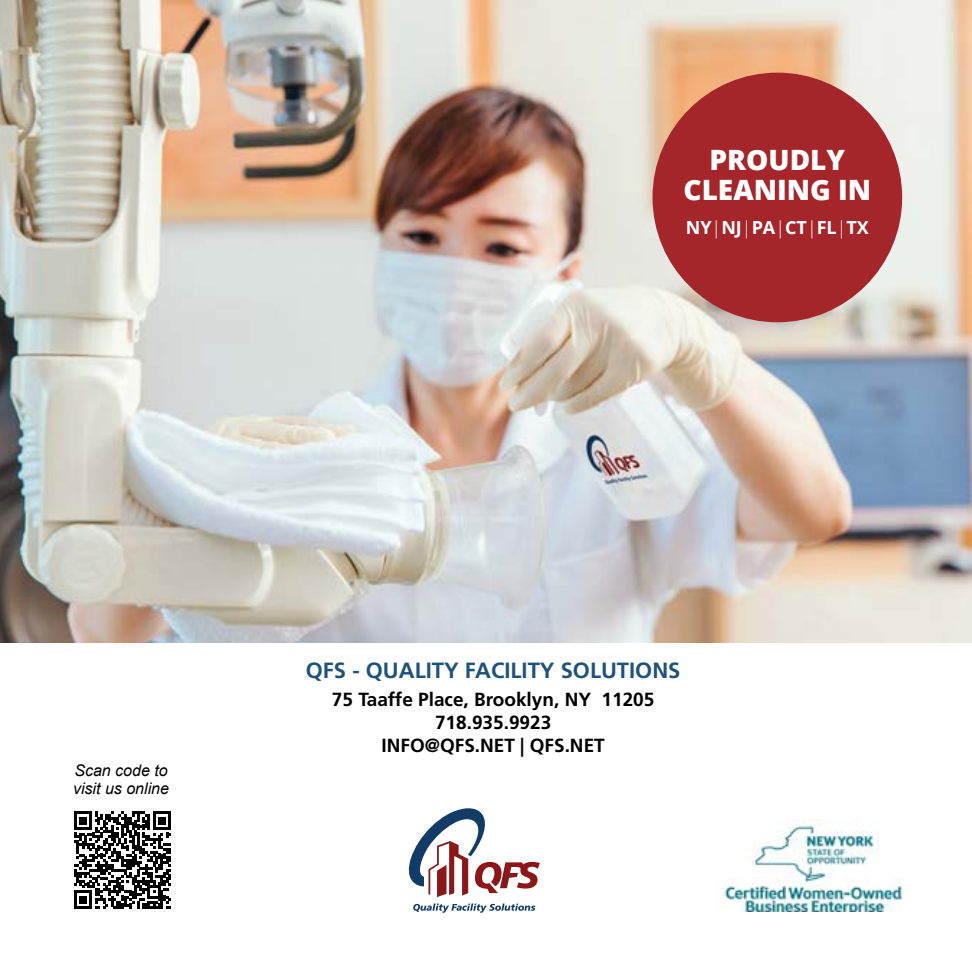
<style>
.page{position:relative;width:972px;height:972px;background:#fff}
.page>*{position:absolute;margin:0;border:0;box-sizing:border-box;transform-origin:0 0}
.t1{font:800 28px/30px "Open Sans";color:#fff;text-align:center}
.t2{font:700 22px "Frutiger LT Std";color:#1e527a}
.t3{font:700 19px/22.8px "Frutiger LT Std";color:#000;text-align:center}
.t4{font:700 18px "Open Sans";color:#fff}
.t5{font:italic 16px/18px "Arial";color:#000}
.s1{font-weight:300}
</style>
<div class="page">
<img style="left:0;top:0;width:972px;height:643px">
<svg style="left:408px;top:808px;width:132px;height:89px"></svg>
<svg style="left:413px;top:904px;width:122px;height:9px"></svg>
<svg style="left:74px;top:812px;width:97px;height:97px"></svg>
<div style="left:653px;top:73px;width:249px;height:249px;background:#a4262a;border-radius:50%"></div>
<img style="left:721px;top:819px;width:182px;height:93px">
<h1 class="t1" style="left:684px;top:144px;width:189px">PROUDLY<br>CLEANING IN</h1>
<p class="t4" style="left:686px;top:215px;width:185px">NY<span class="s1">|</span>NJ<span class="s1">|</span>PA<span class="s1">|</span>CT<span class="s1">|</span>FL<span class="s1">|</span>TX</p>
<p class="t5" style="left:73px;top:762px;width:98px">Scan code to visit us online</p>
<p class="t2" style="left:306px;top:657px;width:376px">QFS - QUALITY FACILITY SOLUTIONS</p>
<p class="t3" style="left:332px;top:688px;width:324px">75 Taaffe Place, Brooklyn, NY 11205<br>718.935.9923<br>INFO@QFS.NET | QFS.NET</p>
</div>
